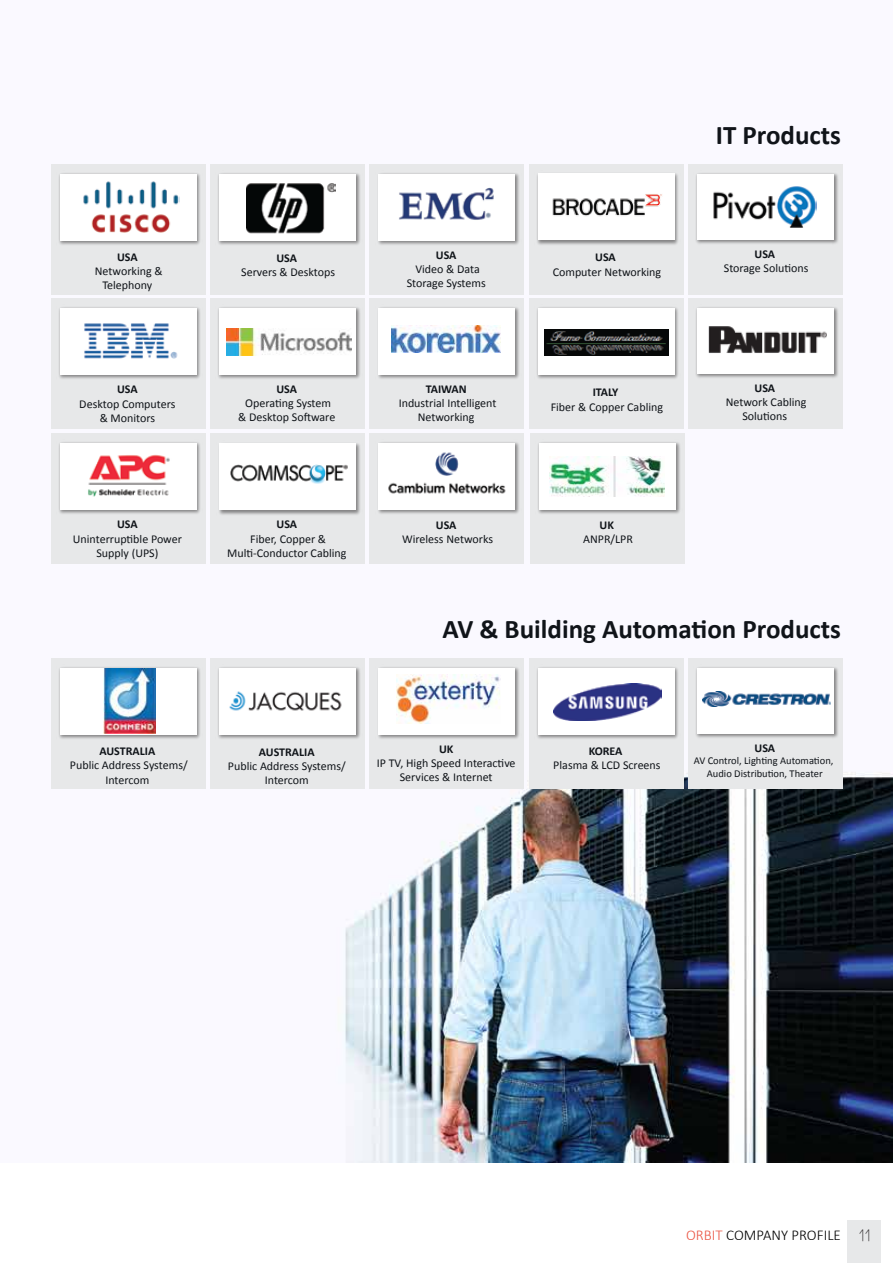
<style>
.page{position:relative;width:893px;height:1263px;background:#fff}
.page>*{position:absolute;margin:0;border:0;box-sizing:border-box;transform-origin:0 0}
.t1{font:700 27px "Calibri";color:#101419}
.t2{font:300 15px "Calibri";color:#000}
.t3{font:12px/14.4px "Calibri";color:#101419;text-align:center}
.t4{font:700 12px "Calibri";color:#101419}
.t5{font:10.5px/12.6px "Calibri";color:#101419;text-align:center}
.s1{color:#ea5644}
.s2{font-family:"Hero";font-size:18px;color:#231f20}
</style>
<div class="page">
<img style="left:205px;top:164px;width:688px;height:999px">
<div style="left:848px;top:1220px;width:33px;height:43px;background:#e7e8e9"></div>
<div style="left:51px;top:164px;width:154px;height:131px;background:#e7e8e9"></div>
<img style="left:59px;top:173px;width:141px;height:72px">
<div style="left:60px;top:174px;width:137px;height:67px;background:#fff"></div>
<div style="left:210px;top:164px;width:155px;height:131px;background:#e7e8e9"></div>
<img style="left:218px;top:173px;width:142px;height:72px">
<div style="left:219px;top:174px;width:137px;height:67px;background:#fff"></div>
<div style="left:369px;top:164px;width:155px;height:131px;background:#e7e8e9"></div>
<img style="left:378px;top:173px;width:141px;height:72px">
<div style="left:378px;top:174px;width:137px;height:67px;background:#fff"></div>
<div style="left:688px;top:164px;width:155px;height:131px;background:#e7e8e9"></div>
<img style="left:696px;top:173px;width:142px;height:71px">
<div style="left:697px;top:174px;width:137px;height:66px;background:#fff"></div>
<div style="left:51px;top:298px;width:154px;height:131px;background:#e7e8e9"></div>
<img style="left:59px;top:307px;width:141px;height:72px">
<div style="left:60px;top:308px;width:137px;height:67px;background:#fff"></div>
<div style="left:210px;top:298px;width:155px;height:131px;background:#e7e8e9"></div>
<img style="left:218px;top:307px;width:142px;height:72px">
<div style="left:219px;top:308px;width:137px;height:67px;background:#fff"></div>
<div style="left:369px;top:298px;width:155px;height:131px;background:#e7e8e9"></div>
<img style="left:378px;top:307px;width:141px;height:72px">
<div style="left:378px;top:308px;width:137px;height:67px;background:#fff"></div>
<div style="left:529px;top:298px;width:155px;height:131px;background:#e7e8e9"></div>
<img style="left:537px;top:307px;width:141px;height:72px">
<div style="left:538px;top:308px;width:137px;height:67px;background:#fff"></div>
<div style="left:688px;top:298px;width:155px;height:131px;background:#e7e8e9"></div>
<img style="left:696px;top:307px;width:142px;height:71px">
<div style="left:697px;top:308px;width:137px;height:66px;background:#fff"></div>
<div style="left:51px;top:433px;width:154px;height:131px;background:#e7e8e9"></div>
<img style="left:59px;top:442px;width:141px;height:72px">
<div style="left:60px;top:443px;width:137px;height:67px;background:#fff"></div>
<div style="left:369px;top:433px;width:155px;height:131px;background:#e7e8e9"></div>
<img style="left:378px;top:442px;width:141px;height:72px">
<div style="left:378px;top:443px;width:137px;height:67px;background:#fff"></div>
<img style="left:83px;top:181px;width:96px;height:52px">
<img style="left:246px;top:183px;width:90px;height:51px">
<img style="left:399px;top:187px;width:95px;height:33px">
<div style="left:210px;top:434px;width:155px;height:130px;background:#e7e8e9"></div>
<img style="left:219px;top:443px;width:141px;height:72px">
<div style="left:219px;top:443px;width:137px;height:67px;background:#fff"></div>
<img style="left:230px;top:464px;width:118px;height:20px">
<img style="left:713px;top:186px;width:104px;height:42px">
<div style="left:51px;top:658px;width:154px;height:131px;background:#e7e8e9"></div>
<img style="left:59px;top:667px;width:141px;height:72px">
<div style="left:60px;top:668px;width:137px;height:67px;background:#fff"></div>
<div style="left:210px;top:658px;width:155px;height:131px;background:#e7e8e9"></div>
<img style="left:218px;top:667px;width:142px;height:72px">
<div style="left:219px;top:668px;width:137px;height:67px;background:#fff"></div>
<div style="left:369px;top:658px;width:155px;height:131px;background:#e7e8e9"></div>
<img style="left:378px;top:667px;width:141px;height:72px">
<div style="left:378px;top:668px;width:137px;height:67px;background:#fff"></div>
<div style="left:529px;top:658px;width:155px;height:131px;background:#e7e8e9"></div>
<img style="left:537px;top:667px;width:141px;height:72px">
<div style="left:538px;top:668px;width:137px;height:67px;background:#fff"></div>
<div style="left:688px;top:658px;width:155px;height:131px;background:#e7e8e9"></div>
<img style="left:696px;top:667px;width:142px;height:71px">
<div style="left:697px;top:668px;width:137px;height:66px;background:#fff"></div>
<img style="left:84px;top:323px;width:94px;height:36px">
<img style="left:226px;top:328px;width:125px;height:27px">
<img style="left:392px;top:325px;width:108px;height:27px">
<img style="left:708px;top:326px;width:119px;height:27px">
<img style="left:88px;top:454px;width:82px;height:43px">
<img style="left:388px;top:452px;width:118px;height:42px">
<img style="left:104px;top:669px;width:52px;height:65px">
<img style="left:229px;top:691px;width:113px;height:20px">
<img style="left:396px;top:675px;width:104px;height:49px">
<img style="left:554px;top:684px;width:108px;height:36px">
<img style="left:702px;top:691px;width:128px;height:15px">
<div style="left:529px;top:164px;width:155px;height:131px;background:#e7e8e9"></div>
<img style="left:537px;top:173px;width:141px;height:72px">
<div style="left:538px;top:174px;width:137px;height:66px;background:#fff"></div>
<img style="left:552px;top:194px;width:110px;height:22px">
<img style="left:545px;top:329px;width:124px;height:27px">
<div style="left:530px;top:433px;width:155px;height:131px;background:#e7e8e9"></div>
<img style="left:538px;top:442px;width:142px;height:72px">
<div style="left:539px;top:443px;width:137px;height:67px;background:#fff"></div>
<img style="left:549px;top:456px;width:116px;height:41px">
<h1 class="t1" style="left:716px;top:118px;width:127px">IT Products</h1>
<p class="t4" style="left:117px;top:249px;width:22px">USA</p>
<p class="t3" style="left:95px;top:264px;width:69px">Networking &amp;<br>Telephony</p>
<p class="t4" style="left:276px;top:250px;width:22px">USA</p>
<p class="t3" style="left:241px;top:265px;width:95px">Servers &amp; Desktops</p>
<p class="t4" style="left:436px;top:247px;width:22px">USA</p>
<p class="t3" style="left:407px;top:262px;width:81px">Video &amp; Data<br>Storage Systems</p>
<p class="t4" style="left:595px;top:250px;width:22px">USA</p>
<p class="t3" style="left:553px;top:265px;width:110px">Computer Networking</p>
<p class="t4" style="left:754px;top:246px;width:22px">USA</p>
<p class="t3" style="left:724px;top:261px;width:86px">Storage Solutions</p>
<p class="t4" style="left:117px;top:381px;width:22px">USA</p>
<p class="t3" style="left:79px;top:396px;width:98px">Desktop Computers &amp; Monitors</p>
<p class="t4" style="left:276px;top:381px;width:22px">USA</p>
<p class="t3" style="left:238px;top:396px;width:99px">Operating System &amp; Desktop Software</p>
<p class="t4" style="left:426px;top:381px;width:42px">TAIWAN</p>
<p class="t3" style="left:399px;top:396px;width:99px">Industrial Intelligent<br>Networking</p>
<p class="t4" style="left:593px;top:384px;width:27px">ITALY</p>
<p class="t3" style="left:551px;top:399px;width:114px">Fiber &amp; Copper Cabling</p>
<p class="t4" style="left:754px;top:380px;width:22px">USA</p>
<p class="t3" style="left:726px;top:395px;width:82px">Network Cabling<br>Solutions</p>
<p class="t4" style="left:117px;top:516px;width:22px">USA</p>
<p class="t3" style="left:73px;top:531px;width:111px">Uninterruptible Power<br>Supply (UPS)</p>
<p class="t4" style="left:276px;top:517px;width:22px">USA</p>
<p class="t3" style="left:227px;top:532px;width:121px">Fiber, Copper &amp;<br>Multi-Conductor Cabling</p>
<p class="t4" style="left:436px;top:517px;width:22px">USA</p>
<p class="t3" style="left:402px;top:532px;width:92px">Wireless Networks</p>
<p class="t4" style="left:599px;top:517px;width:16px">UK</p>
<p class="t3" style="left:583px;top:532px;width:51px">ANPR/LPR</p>
<h1 class="t1" style="left:442px;top:612px;width:400px">AV &amp; Building Automation Products</h1>
<p class="t4" style="left:99px;top:743px;width:57px">AUSTRALIA</p>
<p class="t3" style="left:70px;top:758px;width:119px">Public Address Systems/<br>Intercom</p>
<p class="t4" style="left:259px;top:744px;width:57px">AUSTRALIA</p>
<p class="t3" style="left:228px;top:759px;width:119px">Public Address Systems/<br>Intercom</p>
<p class="t4" style="left:439px;top:741px;width:16px">UK</p>
<p class="t3" style="left:377px;top:756px;width:140px">IP TV, High Speed Interactive<br>Services &amp; Internet</p>
<p class="t4" style="left:589px;top:743px;width:35px">KOREA</p>
<p class="t3" style="left:553px;top:758px;width:109px">Plasma &amp; LCD Screens</p>
<p class="t4" style="left:754px;top:740px;width:22px">USA</p>
<p class="t5" style="left:694px;top:754px;width:141px">AV Control, Lighting Automation,<br>Audio Distribution, Theater</p>
<p class="t2" style="left:686px;top:1226px;width:186px"><span class="s1">ORBIT</span> COMPANY PROFILE <span class="s2">11</span></p>
</div>
